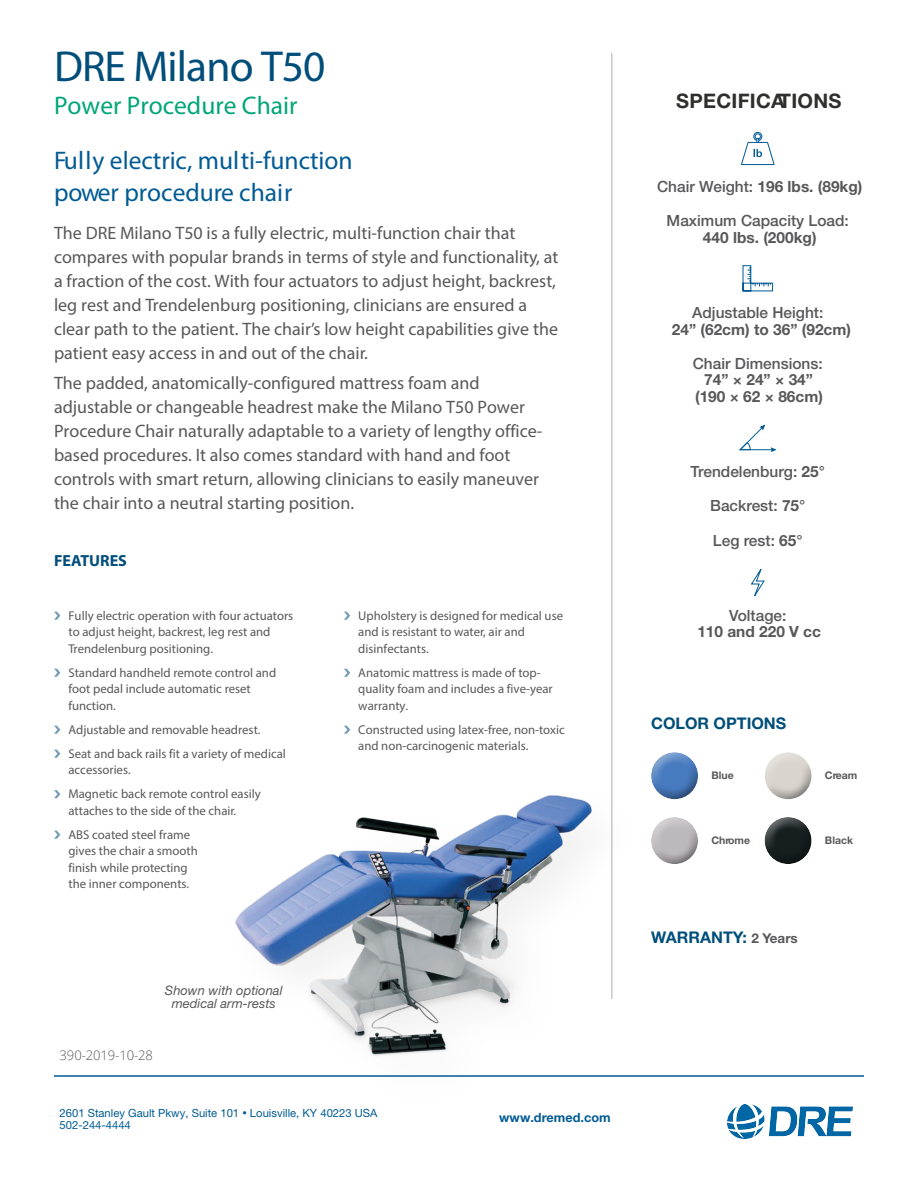
<style>
.page{position:relative;width:918px;height:1188px;background:#fff}
.page>*{position:absolute;margin:0;border:0;box-sizing:border-box;transform-origin:0 0}
.t1{font:43.5px "Myriad Pro";letter-spacing:-.02em;color:#004e79}
.t2{font:25.5px/32.1px "Myriad Pro";color:#005b94}
.t3{font:25.5px "Myriad Pro";color:#00a57a}
.t4{font:700 19.95px "Helvetica Neue LT Std";letter-spacing:.015em;color:#2f2f2e}
.t5{font:18px/24px "Myriad Pro";color:#58585a}
.t6{font:700 16.05px "Helvetica Neue LT Std";color:#004e79}
.t7{font:700 16.05px "Myriad Pro";color:#004e79}
.t8{font:500 15.45px "Helvetica Neue LT Std";color:#58585a}
.t9{font:700 15.45px/16.5px "Helvetica Neue LT Std";color:#58585a;text-align:center}
.t10{font:300 13.2px "Open Sans";letter-spacing:-.01em;color:#58585a}
.t11{font:italic 12.9px/13.5px "Helvetica Neue LT Std";color:#58585a;text-align:center}
.t12{font:12.75px/16.5px "Myriad Pro";color:#58585a}
.t13{font:700 12.75px "Helvetica Neue LT Std";color:#005b94}
.t14{font:11.25px/12.8px "Helvetica Neue LT Std";color:#005b94}
.t15{font:700 10.5px "Helvetica Neue LT Std";color:#58585a}
.s1{font-size:9px}
.s2{font-weight:500}
.s3{font-weight:700}
.s4{font-size:13.5px;color:#58585a}
</style>
<div class="page">
<hr style="left:54px;top:1075px;width:810px;height:2px;background:#005b94">
<svg style="left:344px;top:612px;width:6px;height:8px"></svg>
<svg style="left:54px;top:612px;width:6px;height:8px"></svg>
<svg style="left:54px;top:669px;width:6px;height:8px"></svg>
<svg style="left:344px;top:669px;width:6px;height:8px"></svg>
<svg style="left:344px;top:726px;width:6px;height:8px"></svg>
<svg style="left:54px;top:726px;width:6px;height:8px"></svg>
<svg style="left:54px;top:750px;width:6px;height:8px"></svg>
<svg style="left:54px;top:790px;width:6px;height:8px"></svg>
<svg style="left:54px;top:831px;width:6px;height:8px"></svg>
<hr style="left:612px;top:53px;width:1px;height:946px;background:#58585a">
<div style="left:221px;top:780px;width:425px;height:331px;background:#fff"></div>
<img style="left:235px;top:795px;width:357px;height:261px">
<svg style="left:742px;top:265px;width:31px;height:27px"></svg>
<svg style="left:739px;top:425px;width:37px;height:27px"></svg>
<svg style="left:750px;top:568px;width:15px;height:29px"></svg>
<div style="left:647px;top:759px;width:62px;height:42px;background:#000;opacity:.75"></div>
<div style="left:760px;top:759px;width:62px;height:42px;background:#000;opacity:.75"></div>
<div style="left:647px;top:824px;width:62px;height:42px;background:#000;opacity:.75"></div>
<div style="left:760px;top:824px;width:62px;height:42px;background:#000;opacity:.75"></div>
<svg style="left:741px;top:132px;width:34px;height:33px"></svg>
<img style="left:728px;top:1104px;width:124px;height:35px">
<h1 class="t1" style="left:54px;top:39px;width:273px">DRE Milano T50</h1>
<h2 class="t3" style="left:54px;top:90px;width:245px">Power Procedure Chair</h2>
<h2 class="t2" style="left:54px;top:144px;width:300px">Fully electric, multi-function power procedure chair</h2>
<p class="t5" style="left:54px;top:221px;width:506px">The DRE Milano T50 is a fully electric, multi-function chair that compares with popular brands in terms of style and functionality, at a fraction of the cost. With four actuators to adjust height, backrest, leg rest and Trendelenburg positioning, clinicians are ensured a clear path to the patient. The chair’s low height capabilities give the patient easy access in and out of the chair.</p>
<p class="t5" style="left:54px;top:371px;width:490px">The padded, anatomically-configured mattress foam and adjustable or changeable headrest make the Milano T50 Power Procedure Chair naturally adaptable to a variety of lengthy office&shy;based procedures. It also comes standard with hand and foot controls with smart return, allowing clinicians to easily maneuver the chair into a neutral starting position.</p>
<p class="t7" style="left:54px;top:550px;width:74px">FEATURES</p>
<p class="t12" style="left:68px;top:607px;width:226px">Fully electric operation with four actuators to adjust height, backrest, leg rest and<br>Trendelenburg positioning.</p>
<p class="t12" style="left:68px;top:664px;width:209px">Standard handheld remote control and foot pedal include automatic reset function.</p>
<p class="t12" style="left:68px;top:717px;width:219px;line-height:24px">Adjustable and removable headrest.<br>Seat and back rails fit a variety of medical</p>
<p class="t12" style="left:68px;top:758px;width:194px;line-height:24px">accessories.<br>Magnetic back remote control easily</p>
<p class="t12" style="left:68px;top:798px;width:169px;line-height:24px">attaches to the side of the chair.<br>ABS coated steel frame</p>
<p class="t12" style="left:68px;top:843px;width:131px">gives the chair a smooth finish while protecting the inner components.</p>
<p class="t11" style="left:165px;top:983px;width:119px">Shown with optional medical arm-rests</p>
<p class="t10" style="left:60px;top:1046px;width:95px">390-2019-10-28</p>
<p class="t12" style="left:358px;top:607px;width:206px">Upholstery is designed for medical use and is resistant to water, air and disinfectants.</p>
<p class="t12" style="left:358px;top:664px;width:196px">Anatomic mattress is made of top&shy;quality foam and includes a five-year warranty.</p>
<p class="t12" style="left:358px;top:721px;width:208px">Constructed using latex-free, non-toxic and non-carcinogenic materials.</p>
<p class="t14" style="left:60px;top:1106px;width:319px">2601 Stanley Gault Pkwy, Suite 101 <span class="s1">•</span> Louisville, KY 40223 USA<br>502-244-4444</p>
<p class="t13" style="left:499px;top:1110px;width:113px">www.dremed.com</p>
<p class="t4" style="left:676px;top:89px;width:167px">SPECIFICATIONS</p>
<p class="t9" style="left:657px;top:178px;width:207px"><span class="s2">Chair Weight:</span> 196 lbs. (89kg)</p>
<p class="t8" style="left:667px;top:212px;width:184px">Maximum Capacity Load:</p>
<p class="t9" style="left:703px;top:229px;width:115px">440 lbs. (200kg)</p>
<p class="t8" style="left:692px;top:304px;width:133px">Adjustable Height:</p>
<p class="t9" style="left:672px;top:321px;width:181px">24” (62cm) to 36” (92cm)</p>
<p class="t8" style="left:693px;top:354px;width:131px">Chair Dimensions:</p>
<p class="t9" style="left:695px;top:371px;width:129px">74” × 24” × 34” (190 × 62 × 86cm)</p>
<p class="t8" style="left:691px;top:463px;width:136px">Trendelenburg: <span class="s3">25°</span></p>
<p class="t8" style="left:710px;top:497px;width:97px">Backrest: <span class="s3">75°</span></p>
<p class="t8" style="left:713px;top:531px;width:91px">Leg rest: <span class="s3">65°</span></p>
<p class="t8" style="left:729px;top:606px;width:59px">Voltage:</p>
<p class="t9" style="left:697px;top:623px;width:125px">110 and 220 V cc</p>
<p class="t6" style="left:651px;top:713px;width:137px">COLOR OPTIONS</p>
<p class="t15" style="left:711px;top:769px;width:24px">Blue</p>
<p class="t15" style="left:825px;top:769px;width:34px">Cream</p>
<p class="t15" style="left:711px;top:834px;width:40px">Chrome</p>
<p class="t15" style="left:825px;top:834px;width:30px">Black</p>
<p class="t6" style="left:651px;top:928px;width:148px">WARRANTY: <span class="s4">2 Years</span></p>
</div>
